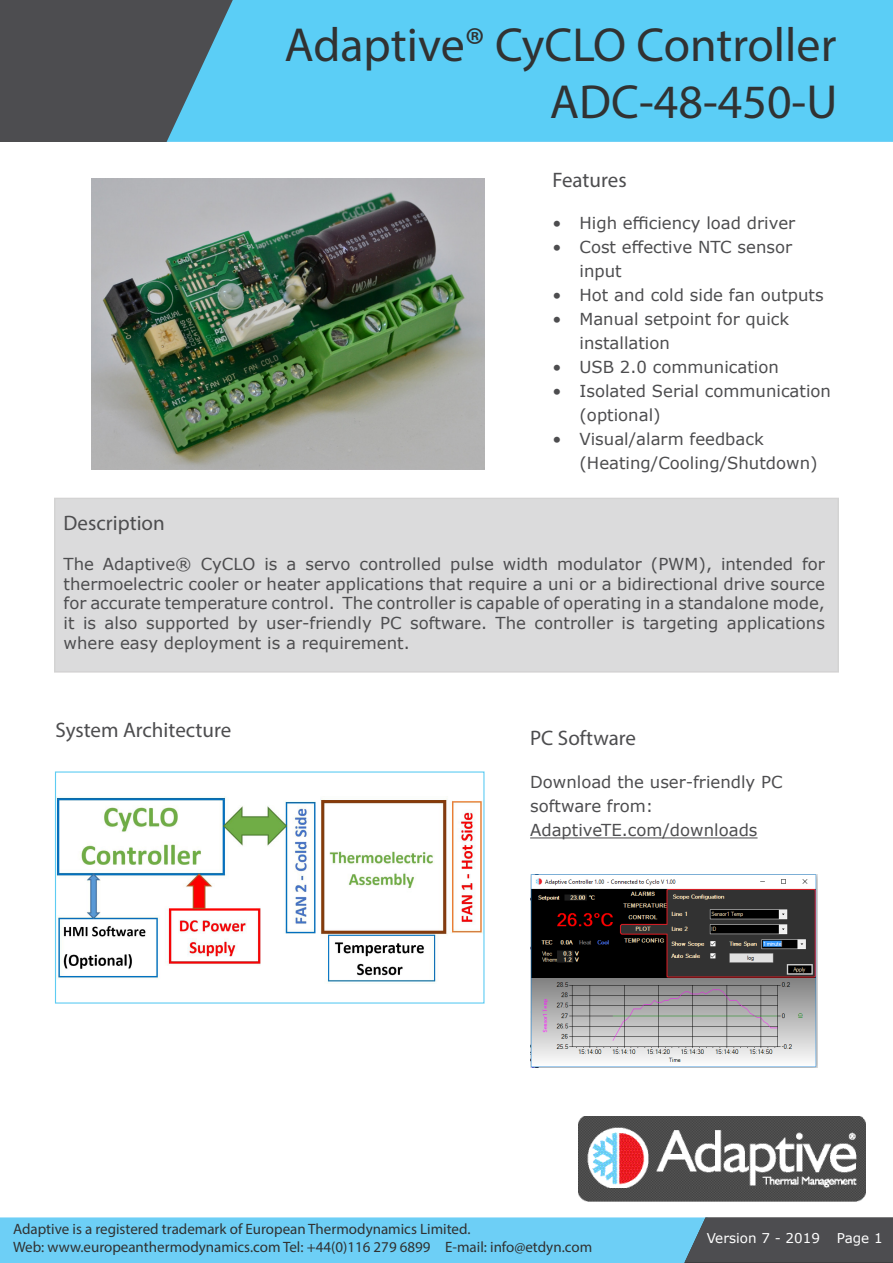
<style>
.page{position:relative;width:893px;height:1263px;background:#fff}
.page>*{position:absolute;margin:0;border:0;box-sizing:border-box;transform-origin:0 0}
.t1{font:48px/57.2px "Myriad Pro";color:#313232;text-align:right}
.t2{font:21px "Myriad Pro";color:#4d4d4f}
.t3{font:16.5px/24px "Verdana";color:#4d4d4f}
.t4{font:15px/18px "Myriad Pro";color:#313232}
.t5{font:13.5px "Verdana";color:#fff}
</style>
<div class="page">
<div style="left:0;top:0;width:150px;height:142px;background:#4d4d50"></div>
<div style="left:150px;top:0;width:17px;height:142px;background:#4d4d50"></div>
<div style="left:167px;top:0;width:726px;height:142px;background:#5bcef6"></div>
<svg style="left:0;top:1218px;width:893px;height:45px;background:#65b2d1"></svg>
<img style="left:579px;top:1116px;width:286px;height:86px">
<div style="left:55px;top:498px;width:783px;height:174px;background:#dbdbdc"></div>
<img style="left:92px;top:179px;width:392px;height:291px">
<hr style="left:530px;top:837px;width:228px;height:1px;background:#4d4d4f">
<img style="left:57px;top:797px;width:425px;height:185px">
<img style="left:530px;top:874px;width:287px;height:194px">
<h1 class="t1" style="left:285px;top:15px;width:554px">Adaptive® CyCLO Controller<br>ADC-48-450-U</h1>
<p class="t2" style="left:552px;top:167px;width:76px">Features</p>
<p class="t3" style="left:552px;top:210px;width:244px">• High efficiency load driver</p>
<p class="t3" style="left:579px;top:234px;width:214px;text-indent:-27px">• Cost effective NTC sensor input</p>
<p class="t3" style="left:552px;top:282px;width:273px">• Hot and cold side fan outputs</p>
<p class="t3" style="left:579px;top:306px;width:211px;text-indent:-27px">• Manual setpoint for quick installation</p>
<p class="t3" style="left:552px;top:354px;width:228px">• USB 2.0 communication</p>
<p class="t3" style="left:579px;top:378px;width:253px;text-indent:-27px">• Isolated Serial communication (optional)</p>
<p class="t3" style="left:579px;top:426px;width:240px;text-indent:-27px">• Visual/alarm feedback (Heating/Cooling/Shutdown)</p>
<p class="t2" style="left:64px;top:510px;width:103px">Description</p>
<p class="t3" style="left:64px;top:554px;width:763px;line-height:19.8px;text-align:justify">The Adaptive® CyCLO is a servo controlled pulse width modulator (PWM), intended for thermoelectric cooler or heater applications that require a uni or a bidirectional drive source for accurate temperature control. The controller is capable of operating in a standalone mode, it is also supported by user-friendly PC software. The controller is targeting applications where easy deployment is a requirement.</p>
<p class="t2" style="left:56px;top:717px;width:177px">System Architecture</p>
<p class="t2" style="left:530px;top:725px;width:107px">PC Software</p>
<p class="t3" style="left:530px;top:770px;width:254px">Download the user-friendly PC software from:</p>
<p class="t3" style="left:530px;top:818px;width:229px">AdaptiveTE.com/downloads</p>
<p class="t4" style="left:13px;top:1219px;width:581px">Adaptive is a registered trademark of European Thermodynamics Limited.<br>Web: www.europeanthermodynamics.com Tel: +44(0)116 279 6899 E-mail: info@etdyn.com</p>
<p class="t5" style="left:707px;top:1229px;width:115px">Version 7 - 2019</p>
<p class="t5" style="left:837px;top:1229px;width:47px">Page 1</p>
</div>
